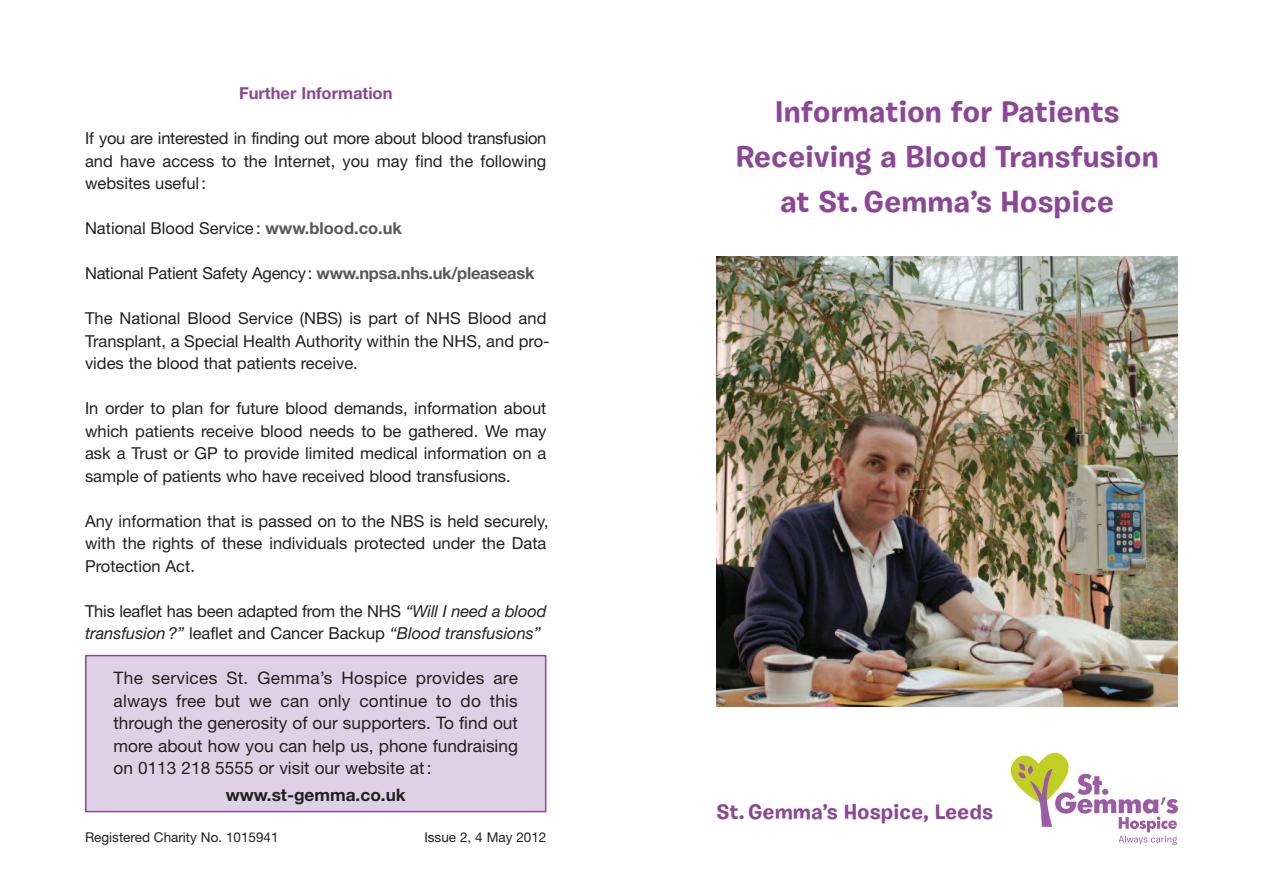
<style>
.page{position:relative;width:1263px;height:893px;background:#fff}
.page>*{position:absolute;margin:0;border:0;box-sizing:border-box;transform-origin:0 0}
.t1{font:700 30px/45px "Burbank Small";color:#8b4796;text-align:center}
.t2{font:700 21px "Burbank Small";color:#8b4796}
.t3{font:17.25px/22.5px "Helvetica Neue LT Std";color:#231f20;text-align:justify}
.t4{font:700 17.25px "Helvetica Neue LT Std";color:#231f20}
.t5{font:16.5px/22.5px "Helvetica Neue LT Std";color:#231f20}
.t6{font:700 16.5px "Helvetica Neue LT Std";color:#8b4796}
.t7{font:13.5px "Helvetica Neue LT Std";color:#231f20}
.s1{font-weight:700;color:#57585a}
.s2{font-style:italic}
</style>
<div class="page">
<div style="left:87px;top:656px;width:458px;height:155px;background:#dfd1e5"></div>
<div style="left:85px;top:655px;width:461px;height:157px;border:2px solid #8b4796"></div>
<img style="left:716px;top:257px;width:462px;height:450px">
<svg style="left:1011px;top:753px;width:167px;height:92px"></svg>
<p class="t6" style="left:239px;top:87px;width:155px">Further Information</p>
<p class="t5" style="left:85px;top:129px;width:463px;text-align:justify">If you are interested in finding out more about blood transfusion and have access to the Internet, you may find the following websites useful:</p>
<p class="t5" style="left:85px;top:219px;width:318px">National Blood Service : <span class="s1">www.blood.co.uk</span></p>
<p class="t5" style="left:85px;top:264px;width:451px">National Patient Safety Agency: <span class="s1">www.npsa.nhs.uk/pleaseask</span></p>
<p class="t5" style="left:85px;top:309px;width:466px">The National Blood Service (NBS) is part of NHS Blood and<br>Transplant, a Special Health Authority within the NHS, and pro&shy;vides the blood that patients receive.</p>
<p class="t5" style="left:85px;top:399px;width:463px;text-align:justify">In order to plan for future blood demands, information about which patients receive blood needs to be gathered. We may ask a Trust or GP to provide limited medical information on a sample of patients who have received blood transfusions.</p>
<p class="t5" style="left:85px;top:511px;width:465px">Any information that is passed on to the NBS is held securely, with the rights of these individuals protected under the Data<br>Protection Act.</p>
<p class="t5" style="left:85px;top:601px;width:463px">This leaflet has been adapted from the NHS <span class="s2">“Will I need a blood transfusion?”</span> leaflet and Cancer Backup <span class="s2">“Blood transfusions”</span></p>
<p class="t3" style="left:114px;top:668px;width:406px">The services St. Gemma’s Hospice provides are always free but we can only continue to do this through the generosity of our supporters. To find out more about how you can help us, phone fundraising on 0113 218 5555 or visit our website at:</p>
<p class="t4" style="left:226px;top:789px;width:182px">www.st-gemma.co.uk</p>
<p class="t7" style="left:85px;top:832px;width:195px">Registered Charity No. 1015941</p>
<p class="t7" style="left:424px;top:832px;width:124px">Issue 2, 4 May 2012</p>
<h1 class="t1" style="left:736px;top:89px;width:425px">Information for Patients<br>Receiving a Blood Transfusion at St. Gemma’s Hospice</h1>
<p class="t2" style="left:716px;top:799px;width:278px">St. Gemma’s Hospice, Leeds</p>
</div>
